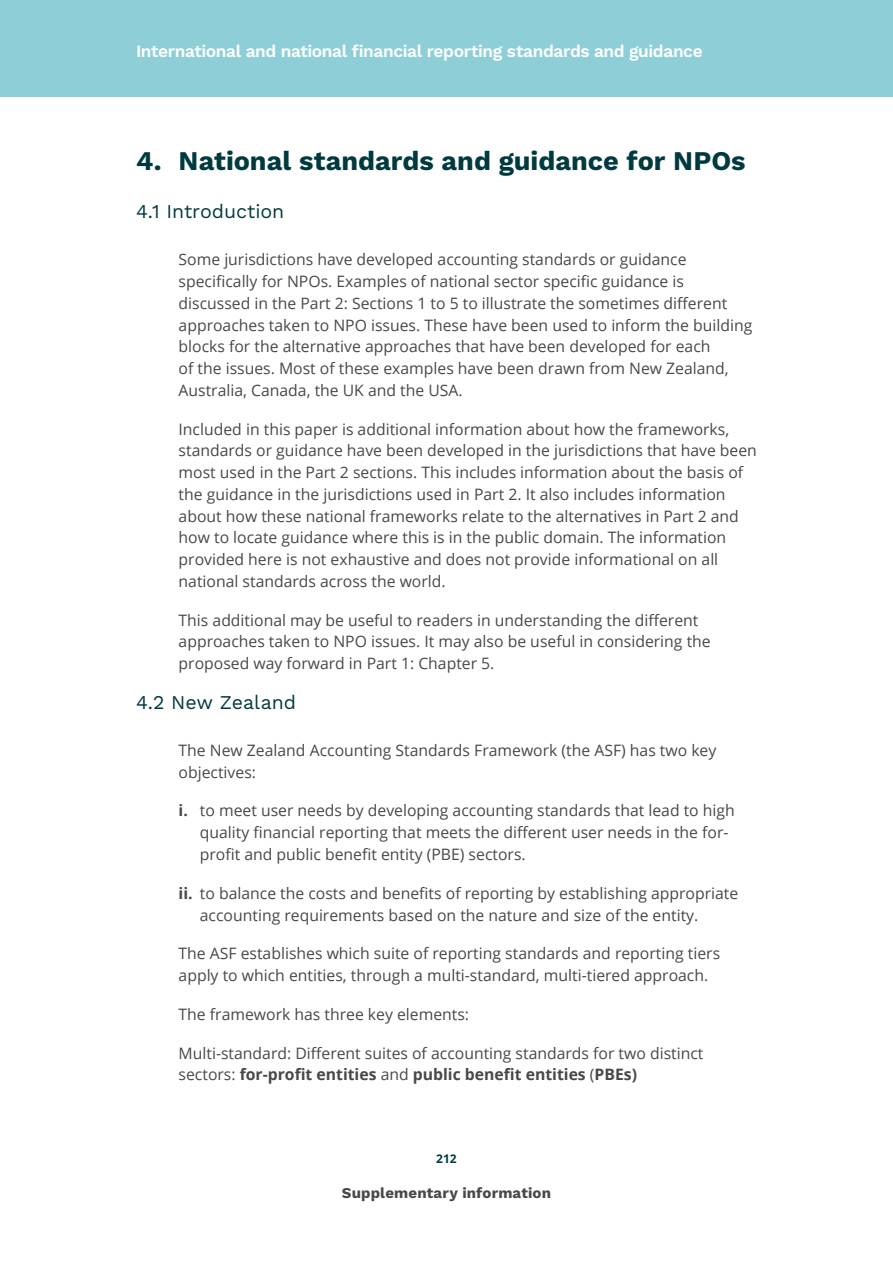
<style>
.page{position:relative;width:893px;height:1263px;background:#fff}
.page>*{position:absolute;margin:0;border:0;box-sizing:border-box;transform-origin:0 0}
.t1{font:700 27px "Work Sans";color:#003a3f}
.t2{font:19.5px "Work Sans";letter-spacing:-.005em;color:#003a3f}
.t3{font:600 17.25px "Work Sans";letter-spacing:-.025em;color:#fff}
.t4{font:15.75px/21.8px "Open Sans";color:#494849}
.t5{font:700 15px "Work Sans";letter-spacing:.01em;color:#494849}
.t6{font:700 12px "Open Sans";color:#003a3f}
.s1{font-weight:700}
</style>
<div class="page">
<div style="left:0;top:0;width:893px;height:97px;background:#8ecfd7"></div>
<p class="t3" style="left:136px;top:41px;width:568px">International and national financial reporting standards and guidance</p>
<h1 class="t1" style="left:136px;top:145px;width:611px">4. National standards and guidance for NPOs</h1>
<p class="t2" style="left:136px;top:200px;width:150px">4.1 Introduction</p>
<p class="t4" style="left:179px;top:248px;width:575px">Some jurisdictions have developed accounting standards or guidance specifically for NPOs. Examples of national sector specific guidance is discussed in the Part 2: Sections 1 to 5 to illustrate the sometimes different approaches taken to NPO issues. These have been used to inform the building blocks for the alternative approaches that have been developed for each<br>of the issues. Most of these examples have been drawn from New Zealand, Australia, Canada, the UK and the USA.</p>
<p class="t4" style="left:179px;top:418px;width:580px">Included in this paper is additional information about how the frameworks, standards or guidance have been developed in the jurisdictions that have been most used in the Part 2 sections. This includes information about the basis of the guidance in the jurisdictions used in Part 2. It also includes information about how these national frameworks relate to the alternatives in Part 2 and how to locate guidance where this is in the public domain. The information provided here is not exhaustive and does not provide informational on all national standards across the world.</p>
<p class="t4" style="left:179px;top:609px;width:534px">This additional may be useful to readers in understanding the different approaches taken to NPO issues. It may also be useful in considering the proposed way forward in Part 1: Chapter 5.</p>
<p class="t2" style="left:136px;top:690px;width:162px">4.2 New Zealand</p>
<p class="t4" style="left:179px;top:739px;width:539px">The New Zealand Accounting Standards Framework (the ASF) has two key objectives:</p>
<p class="t4" style="left:200px;top:799px;width:536px;text-indent:-21px"><span class="s1">i.</span> to meet user needs by developing accounting standards that lead to high quality financial reporting that meets the different user needs in the for&shy;profit and public benefit entity (PBE) sectors.</p>
<p class="t4" style="left:200px;top:882px;width:540px;text-indent:-21px"><span class="s1">ii.</span> to balance the costs and benefits of reporting by establishing appropriate accounting requirements based on the nature and size of the entity.</p>
<p class="t4" style="left:179px;top:942px;width:543px">The ASF establishes which suite of reporting standards and reporting tiers apply to which entities, through a multi-standard, multi-tiered approach.</p>
<p class="t4" style="left:179px;top:1003px;width:292px">The framework has three key elements:</p>
<p class="t4" style="left:179px;top:1041px;width:526px">Multi-standard: Different suites of accounting standards for two distinct sectors: <span class="s1">for-profit entities</span> and <span class="s1">public benefit entities</span> (<span class="s1">PBEs)</span></p>
<p class="t6" style="left:436px;top:1150px;width:22px">212</p>
<p class="t5" style="left:342px;top:1184px;width:210px">Supplementary information</p>
</div>
